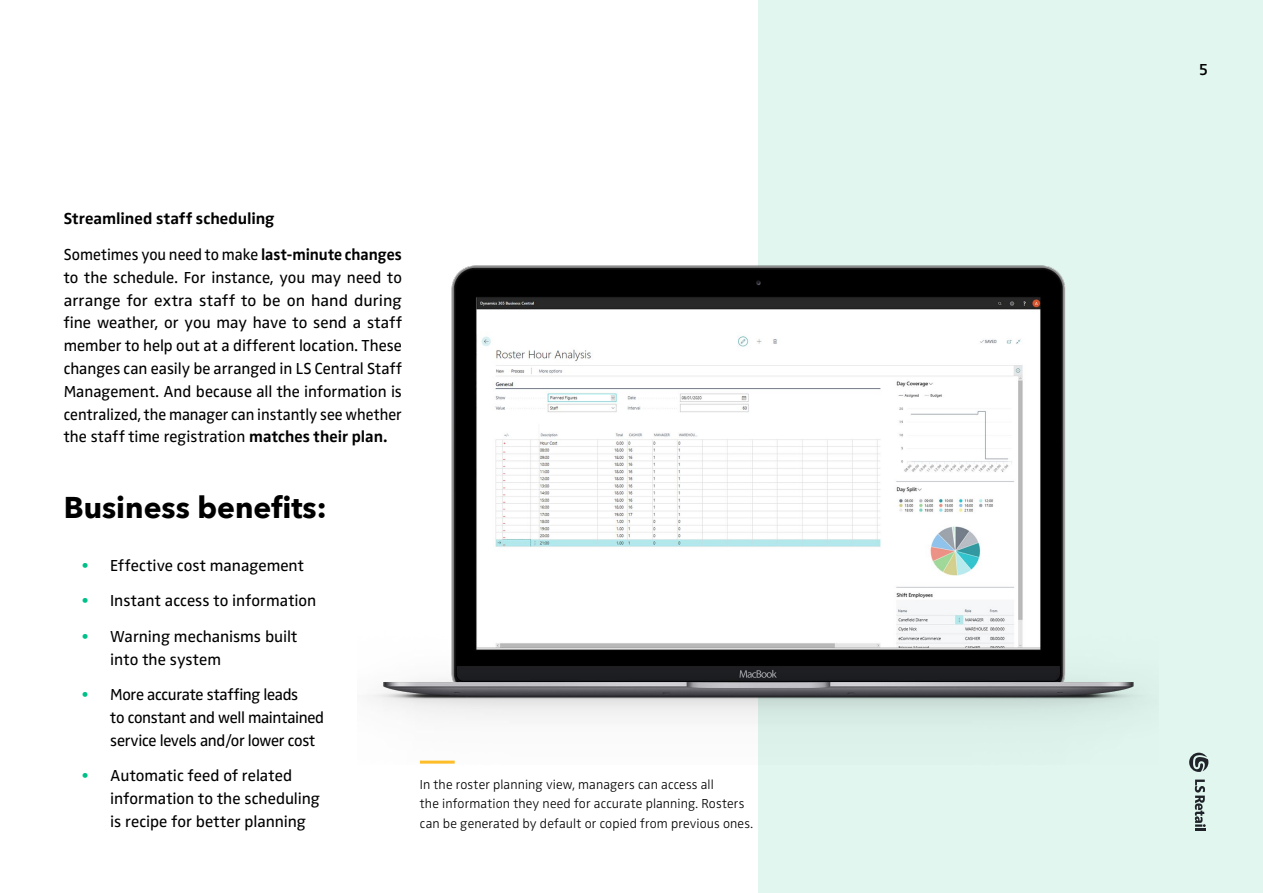
<style>
.page{position:relative;width:1263px;height:893px;background:#fff}
.page>*{position:absolute;margin:0;border:0;box-sizing:border-box;transform-origin:0 0}
.t1{font:700 30px "Avenir Next";color:#000}
.t2{font:16.5px/22.8px "Zwo Pro";letter-spacing:-.005em;color:#000}
.t3{font:700 16.5px/35.5px "Zwo Pro";color:#000}
.t4{font:600 16.5px "Zwo Pro";color:#000}
.t5{font:300 13.5px/19.2px "Zwo Pro";letter-spacing:.01em;color:#000}
.s1{font-weight:400}
.s2{font-weight:700}
.s3{color:#00c08a}
</style>
<div class="page">
<div style="left:758px;top:0;width:505px;height:893px;background:#e0f6ee"></div>
<svg style="left:1189px;top:753px;width:19px;height:19px"></svg>
<svg style="left:1195px;top:780px;width:11px;height:51px"></svg>
<img style="left:368px;top:265px;width:775px;height:499px">
<p class="t3" style="left:64px;top:200px;width:340px">Streamlined staff scheduling<br><span class="s1">Sometimes you need to make</span> last-minute changes</p>
<p class="t2" style="left:64px;top:265px;width:340px;text-align:justify">to the schedule. For instance, you may need to arrange for extra staff to be on hand during fine weather, or you may have to send a staff member to help out at a different location. These changes can easily be arranged in LS Central Staff Management. And because all the information is centralized, the manager can instantly see whether the staff time registration <span class="s2">matches their plan.</span></p>
<h1 class="t1" style="left:64px;top:482px;width:264px">Business benefits:</h1>
<p class="t2" style="left:82px;top:553px;width:224px"><span class="s3">•</span> Effective cost management</p>
<p class="t2" style="left:82px;top:588px;width:236px"><span class="s3">•</span> Instant access to information</p>
<p class="t2" style="left:110px;top:624px;width:189px;text-indent:-28px"><span class="s3">•</span> Warning mechanisms built into the system</p>
<p class="t2" style="left:110px;top:682px;width:215px;text-indent:-28px"><span class="s3">•</span> More accurate staffing leads<br>to constant and well maintained service levels and/or lower cost</p>
<p class="t2" style="left:110px;top:763px;width:211px;text-indent:-28px"><span class="s3">•</span> Automatic feed of related information to the scheduling is recipe for better planning</p>
<p class="t5" style="left:420px;top:774px;width:335px">In the roster planning view, managers can access all<br>the information they need for accurate planning. Rosters can be generated by default or copied from previous ones.</p>
<p class="t4" style="left:1199px;top:57px;width:11px">5</p>
</div>
